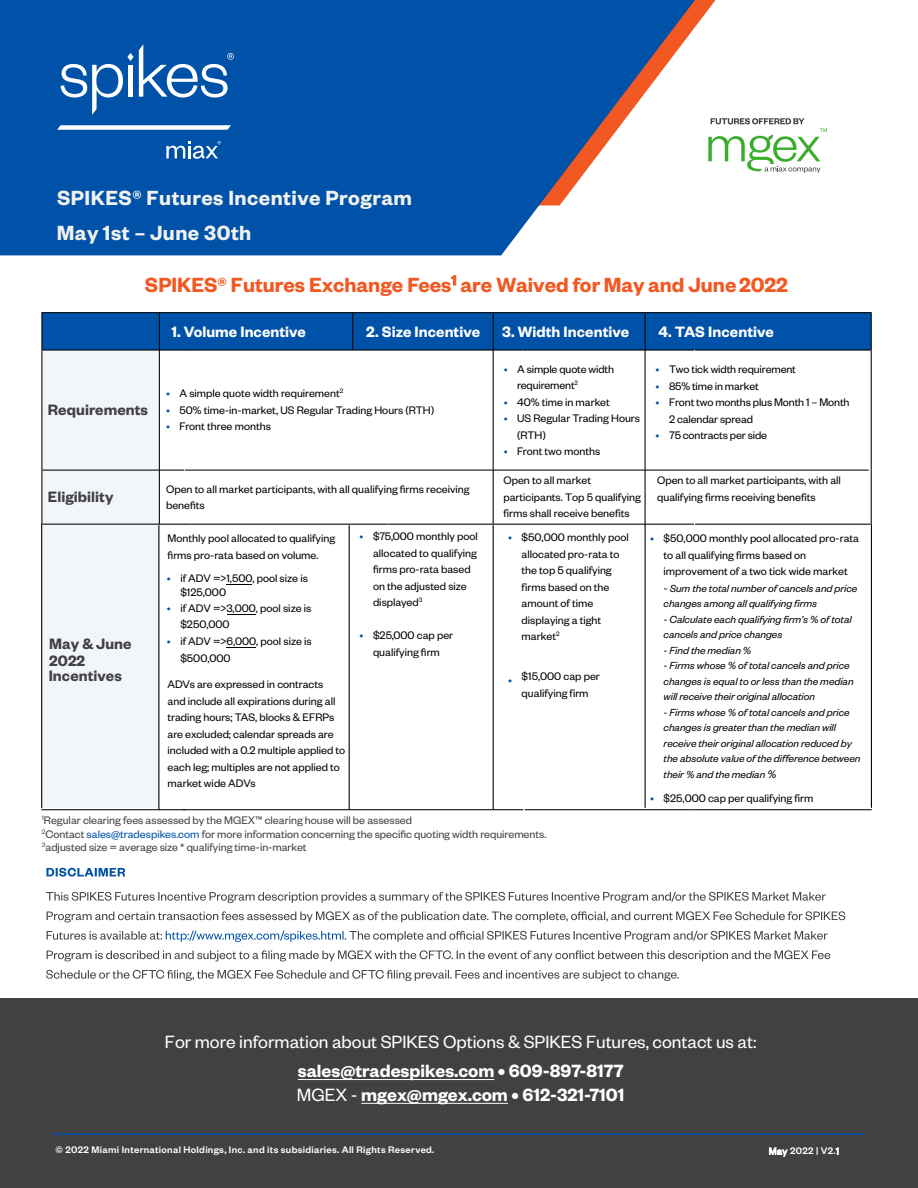
<style>
.page{position:relative;width:918px;height:1188px;background:#fff}
.page>*{position:absolute;margin:0;border:0;box-sizing:border-box;transform-origin:0 0}
.t1{font:600 22.5px "Founders Grotesk";color:#f15822}
.t2{font:600 22.5px/35.4px "Founders Grotesk";letter-spacing:.02em;color:#f1f2f0}
.t3{font:600 19.5px/23.9px "Founders Grotesk";color:#fff}
.t4{font:19.5px "Founders Grotesk";color:#fff}
.t5{font:600 16.5px "Founders Grotesk";letter-spacing:.005em;color:#fff}
.t6{font:600 16.5px/17.2px "Founders Grotesk";letter-spacing:.005em;color:#414042}
.t7{font:12px/16.5px "Founders Grotesk";color:#000}
.t8{font:12px/13.5px "Founders Grotesk";color:#414042}
.t9{font:italic 11.25px/15.6px "Founders Grotesk";color:#000}
.t10{font:500 10.5px "Founders Grotesk";letter-spacing:.03em;color:#fff}
.s1{color:#0052a8}
.s2{font-style:normal;font-size:12px}
.s3{font-size:12px}
.s4{font-weight:400}
</style>
<div class="page">
<div style="left:0;top:998px;width:918px;height:190px;background:#414042"></div>
<hr style="left:53px;top:1133px;width:810px;height:2px;background:#0052a8">
<svg style="left:0;top:0;width:695px;height:255px;background:#2668b0"></svg>
<svg style="left:57px;top:125px;width:174px;height:5px"></svg>
<svg style="left:61px;top:44px;width:173px;height:71px;background:#2e71b7"></svg>
<svg style="left:166px;top:141px;width:55px;height:18px"></svg>
<svg style="left:708px;top:118px;width:119px;height:55px"></svg>
<div style="left:42px;top:313px;width:829px;height:37px;background:#0052a8"></div>
<div style="left:42px;top:351px;width:117px;height:457px;background:#f2f6fb"></div>
<hr style="left:42px;top:350px;width:142px;height:1px;background:#000">
<hr style="left:184px;top:350px;width:203px;height:1px;background:#000">
<hr style="left:387px;top:350px;width:136px;height:1px;background:#000">
<hr style="left:523px;top:350px;width:171px;height:1px;background:#000">
<hr style="left:695px;top:350px;width:176px;height:1px;background:#000">
<hr style="left:42px;top:470px;width:142px;height:1px;background:#000">
<hr style="left:185px;top:469px;width:684px;height:2px;background:#000">
<hr style="left:42px;top:524px;width:142px;height:1px;background:#000">
<hr style="left:184px;top:524px;width:203px;height:1px;background:#000">
<hr style="left:387px;top:524px;width:139px;height:1px;background:#000">
<hr style="left:525px;top:524px;width:169px;height:1px;background:#000">
<hr style="left:695px;top:524px;width:176px;height:1px;background:#000">
<hr style="left:41px;top:809px;width:144px;height:1px;background:#000">
<hr style="left:183px;top:809px;width:204px;height:1px;background:#000">
<hr style="left:387px;top:809px;width:136px;height:1px;background:#000">
<hr style="left:525px;top:809px;width:170px;height:1px;background:#000">
<hr style="left:695px;top:809px;width:177px;height:1px;background:#000">
<hr style="left:41px;top:312px;width:144px;height:1px;background:#000">
<hr style="left:41px;top:313px;width:1px;height:37px;background:#000">
<hr style="left:185px;top:312px;width:204px;height:1px;background:#000">
<hr style="left:389px;top:312px;width:136px;height:1px;background:#000">
<hr style="left:525px;top:312px;width:170px;height:1px;background:#000">
<hr style="left:695px;top:312px;width:177px;height:1px;background:#000">
<hr style="left:645px;top:313px;width:1px;height:37px;background:#000">
<hr style="left:871px;top:313px;width:1px;height:37px;background:#000">
<hr style="left:41px;top:350px;width:1px;height:120px;background:#000">
<hr style="left:645px;top:350px;width:1px;height:120px;background:#000">
<hr style="left:871px;top:350px;width:1px;height:120px;background:#000">
<hr style="left:41px;top:470px;width:1px;height:54px;background:#000">
<hr style="left:645px;top:470px;width:1px;height:54px;background:#000">
<hr style="left:871px;top:470px;width:1px;height:54px;background:#000">
<hr style="left:159px;top:313px;width:1px;height:37px;background:#000">
<hr style="left:352px;top:313px;width:1px;height:37px;background:#000">
<hr style="left:493px;top:313px;width:1px;height:37px;background:#000">
<hr style="left:159px;top:350px;width:1px;height:120px;background:#000">
<hr style="left:493px;top:350px;width:1px;height:120px;background:#000">
<hr style="left:159px;top:470px;width:1px;height:54px;background:#000">
<hr style="left:493px;top:470px;width:1px;height:54px;background:#000">
<hr style="left:645px;top:524px;width:1px;height:284px;background:#000">
<svg style="left:227px;top:647px;width:29px;height:1px"></svg>
<svg style="left:227px;top:584px;width:25px;height:1px"></svg>
<svg style="left:46px;top:970px;width:633px;height:11px"></svg>
<svg style="left:47px;top:950px;width:783px;height:11px"></svg>
<svg style="left:47px;top:931px;width:781px;height:11px"></svg>
<svg style="left:47px;top:911px;width:798px;height:11px"></svg>
<svg style="left:46px;top:892px;width:780px;height:11px"></svg>
<svg style="left:46px;top:868px;width:79px;height:9px"></svg>
<hr style="left:361px;top:1103px;width:147px;height:1px;background:#fff">
<hr style="left:298px;top:1079px;width:196px;height:1px;background:#fff">
<hr style="left:493px;top:525px;width:1px;height:285px;background:#000">
<hr style="left:349px;top:525px;width:1px;height:285px;background:#000">
<hr style="left:158px;top:525px;width:1px;height:285px;background:#000">
<hr style="left:41px;top:524px;width:1px;height:284px;background:#000">
<hr style="left:871px;top:524px;width:1px;height:284px;background:#000">
<h1 class="t2" style="left:57px;top:179px;width:357px">SPIKES® Futures Incentive Program<br>May 1st – June 30th</h1>
<h1 class="t1" style="left:145px;top:271px;width:644px">SPIKES® Futures Exchange Fees<sup>1</sup> are Waived for May and June 2022</h1>
<h3 class="t6" style="left:48px;top:401px;width:102px">Requirements</h3>
<h3 class="t5" style="left:171px;top:321px;width:136px">1. Volume Incentive</h3>
<h3 class="t5" style="left:366px;top:321px;width:115px">2. Size Incentive</h3>
<h3 class="t5" style="left:502px;top:321px;width:129px">3. Width Incentive</h3>
<h3 class="t5" style="left:659px;top:321px;width:117px">4. TAS Incentive</h3>
<p class="t7" style="left:166px;top:385px;width:179px"><span class="s1">•</span> A simple quote width requirement<sup>2</sup></p>
<p class="t7" style="left:166px;top:401px;width:270px"><span class="s1">•</span> 50% time-in-market, US Regular Trading Hours (RTH)</p>
<p class="t7" style="left:166px;top:418px;width:106px"><span class="s1">•</span> Front three months</p>
<p class="t7" style="left:517px;top:360px;width:98px;text-indent:-14px"><span class="s1">•</span> A simple quote width requirement<sup>2</sup></p>
<p class="t7" style="left:504px;top:393px;width:108px"><span class="s1">•</span> 40% time in market</p>
<p class="t7" style="left:517px;top:409px;width:124px;text-indent:-14px"><span class="s1">•</span> US Regular Trading Hours (RTH)</p>
<p class="t7" style="left:504px;top:442px;width:98px"><span class="s1">•</span> Front two months</p>
<p class="t7" style="left:656px;top:361px;width:142px"><span class="s1">•</span> Two tick width requirement</p>
<p class="t7" style="left:656px;top:377px;width:105px"><span class="s1">•</span> 85% time in market</p>
<p class="t7" style="left:669px;top:393px;width:182px;text-indent:-14px"><span class="s1">•</span> Front two months plus Month 1 – Month<br>2 calendar spread</p>
<p class="t7" style="left:656px;top:426px;width:113px"><span class="s1">•</span> 75 contracts per side</p>
<h3 class="t6" style="left:48px;top:488px;width:67px">Eligibility</h3>
<p class="t7" style="left:166px;top:480px;width:305px">Open to all market participants, with all qualifying firms receiving benefits</p>
<p class="t7" style="left:503px;top:472px;width:139px;line-height:16px">Open to all market participants. Top 5 qualifying firms shall receive benefits</p>
<p class="t7" style="left:657px;top:472px;width:185px">Open to all market participants, with all qualifying firms receiving benefits</p>
<h3 class="t6" style="left:49px;top:634px;width:84px">May &amp; June<br>2022</h3>
<h3 class="t6" style="left:49px;top:667px;width:75px">Incentives</h3>
<p class="t7" style="left:168px;top:529px;width:169px">Monthly pool allocated to qualifying firms pro-rata based on volume.</p>
<p class="t7" style="left:180px;top:570px;width:129px;line-height:14.4px;text-indent:-14px"><span class="s1">•</span> if ADV =&gt;1,500, pool size is $125,000</p>
<p class="t7" style="left:180px;top:600px;width:133px;line-height:16px;text-indent:-14px"><span class="s1">•</span> if ADV =&gt;3,000, pool size is $250,000</p>
<p class="t7" style="left:180px;top:632px;width:133px;line-height:17px;text-indent:-14px"><span class="s1">•</span> if ADV =&gt;6,000, pool size is $500,000</p>
<p class="t7" style="left:168px;top:676px;width:179px">ADVs are expressed in contracts<br>and include all expirations during all trading hours; TAS, blocks &amp; EFRPs are excluded; calendar spreads are included with a 0.2 multiple applied to each leg; multiples are not applied to market wide ADVs</p>
<p class="t7" style="left:373px;top:528px;width:106px;text-indent:-14px"><span class="s1">•</span> $75,000 monthly pool allocated to qualifying firms pro-rata based on the adjusted size displayed<sup>3</sup></p>
<p class="t7" style="left:360px;top:627px;width:95px;text-align:center"><span class="s1">•</span> $25,000 cap per qualifying firm</p>
<p class="t7" style="left:522px;top:528px;width:109px;text-indent:-14px"><span class="s1">•</span> $50,000 monthly pool allocated pro-rata to the top 5 qualifying firms based on the amount of time displaying a tight market<sup>2</sup></p>
<p class="t7" style="left:508px;top:668px;width:93px;text-align:center"><span class="s1">•</span> $15,000 cap per qualifying firm</p>
<p class="t8" style="left:42px;top:813px;width:506px"><sup>1</sup>Regular clearing fees assessed by the MGEX™ clearing house will be assessed<br><sup>2</sup>Contact <span class="s1">sales@tradespikes.com</span> for more information concerning the specific quoting width requirements.<br><sup>3</sup>adjusted size = average size * qualifying time-in-market</p>
<p class="t7" style="left:664px;top:529px;width:197px;text-indent:-14px"><span class="s1">•</span> $50,000 monthly pool allocated pro-rata to all qualifying firms based on improvement of a two tick wide market</p>
<p class="t9" style="left:664px;top:579px;width:195px"><span class="s2">-</span> Sum the total number of cancels and price changes among all qualifying firms</p>
<p class="t9" style="left:664px;top:611px;width:190px">- Calculate each qualifying firm’s % of total cancels and price changes</p>
<p class="t9" style="left:664px;top:642px;width:89px">- Find the median %</p>
<p class="t9" style="left:664px;top:657px;width:192px">- Firms whose % of total cancels and price changes is equal to or less than the median will receive their original allocation</p>
<p class="t9" style="left:664px;top:704px;width:198px">- Firms whose % of total cancels and price changes is greater than the median will receive their original allocation reduced by the absolute value of the difference between their % and the median <span class="s3">%</span></p>
<p class="t7" style="left:650px;top:790px;width:165px"><span class="s1">•</span> $25,000 cap per qualifying firm</p>
<h2 class="t4" style="left:165px;top:1030px;width:593px">For more information about SPIKES Options &amp; SPIKES Futures, contact us at:</h2>
<h2 class="t3" style="left:297px;top:1058px;width:329px">sales@tradespikes.com • 609-897-8177<br><span class="s4">MGEX -</span> mgex@mgex.com • 612-321-7101</h2>
<p class="t10" style="left:55px;top:1144px;width:381px">© 2022 Miami International Holdings, Inc. and its subsidiaries. All Rights Reserved.</p>
<p class="t10" style="left:769px;top:1145px;width:72px"><span class="s4">May</span> 2022 | V2.<span class="s4">1</span></p>
</div>
